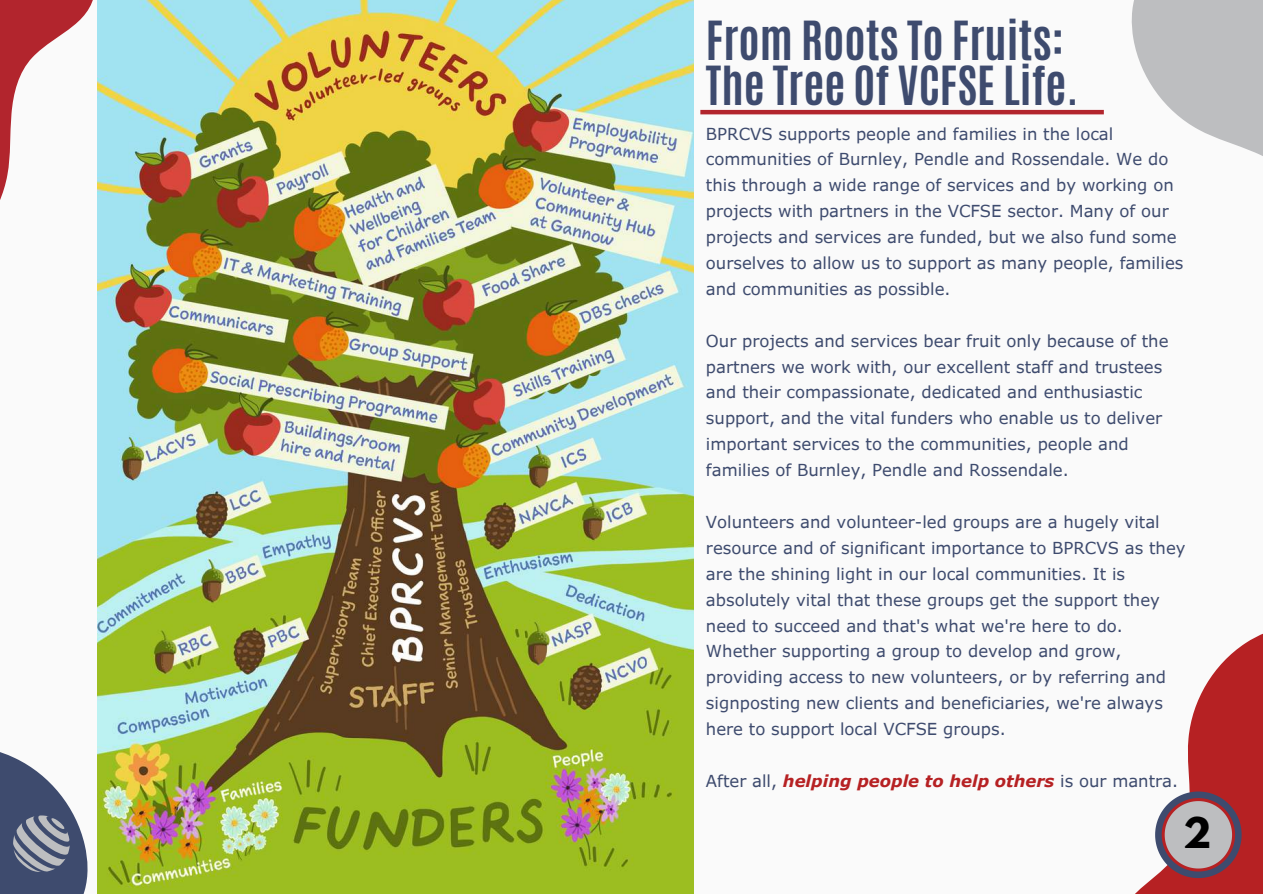
<style>
.page{position:relative;width:1263px;height:894px;background:#fff}
.page>*{position:absolute;margin:0;border:0;box-sizing:border-box;transform-origin:0 0}
.t1{font:700 45px/45px "Antonio";color:#3e4b6e}
.t2{font:700 37.5px "League Spartan";color:#000}
.t3{font:16.5px/25.8px "Verdana Pro";color:#3e4b6e}
.t4{font:italic 700 16.5px "Verdana Pro";color:#b62123}
.s1{font-weight:400;font-style:normal;color:#3e4b6e}
</style>
<div class="page">
<div style="left:0;top:0;width:1263px;height:893px;background:#fafafa"></div>
<svg style="left:0;top:752px;width:88px;height:141px"></svg>
<svg style="left:0;top:0;width:93px;height:200px"></svg>
<img style="left:97px;top:0;width:597px;height:893px">
<svg style="left:1136px;top:633px;width:127px;height:260px;fill:#b62123"></svg>
<svg style="left:1131px;top:0;width:132px;height:156px"></svg>
<svg style="left:1155px;top:791px;width:87px;height:86px;background:#a4868f"></svg>
<hr style="left:700px;top:110px;width:404px;height:4px;background:#b2252d">
<h1 class="t1" style="left:706px;top:19px;width:374px">From Roots To Fruits:<br>The Tree Of VCFSE Life.</h1>
<p class="t3" style="left:706px;top:120px;width:479px">BPRCVS supports people and families in the local communities of Burnley, Pendle and Rossendale. We do this through a wide range of services and by working on projects with partners in the VCFSE sector. Many of our projects and services are funded, but we also fund some ourselves to allow us to support as many people, families and communities as possible.</p>
<p class="t3" style="left:706px;top:327px;width:464px">Our projects and services bear fruit only because of the partners we work with, our excellent staff and trustees and their compassionate, dedicated and enthusiastic support, and the vital funders who enable us to deliver important services to the communities, people and families of Burnley, Pendle and Rossendale.</p>
<p class="t3" style="left:706px;top:508px;width:481px">Volunteers and volunteer-led groups are a hugely vital resource and of significant importance to BPRCVS as they are the shining light in our local communities. It is absolutely vital that these groups get the support they need to succeed and that's what we're here to do.<br>Whether supporting a group to develop and grow, providing access to new volunteers, or by referring and signposting new clients and beneficiaries, we're always here to support local VCFSE groups.</p>
<p class="t4" style="left:706px;top:770px;width:474px"><span class="s1">After all,</span> helping people to help others <span class="s1">is our mantra.</span></p>
<h2 class="t2" style="left:1183px;top:814px;width:30px">2</h2>
</div>
